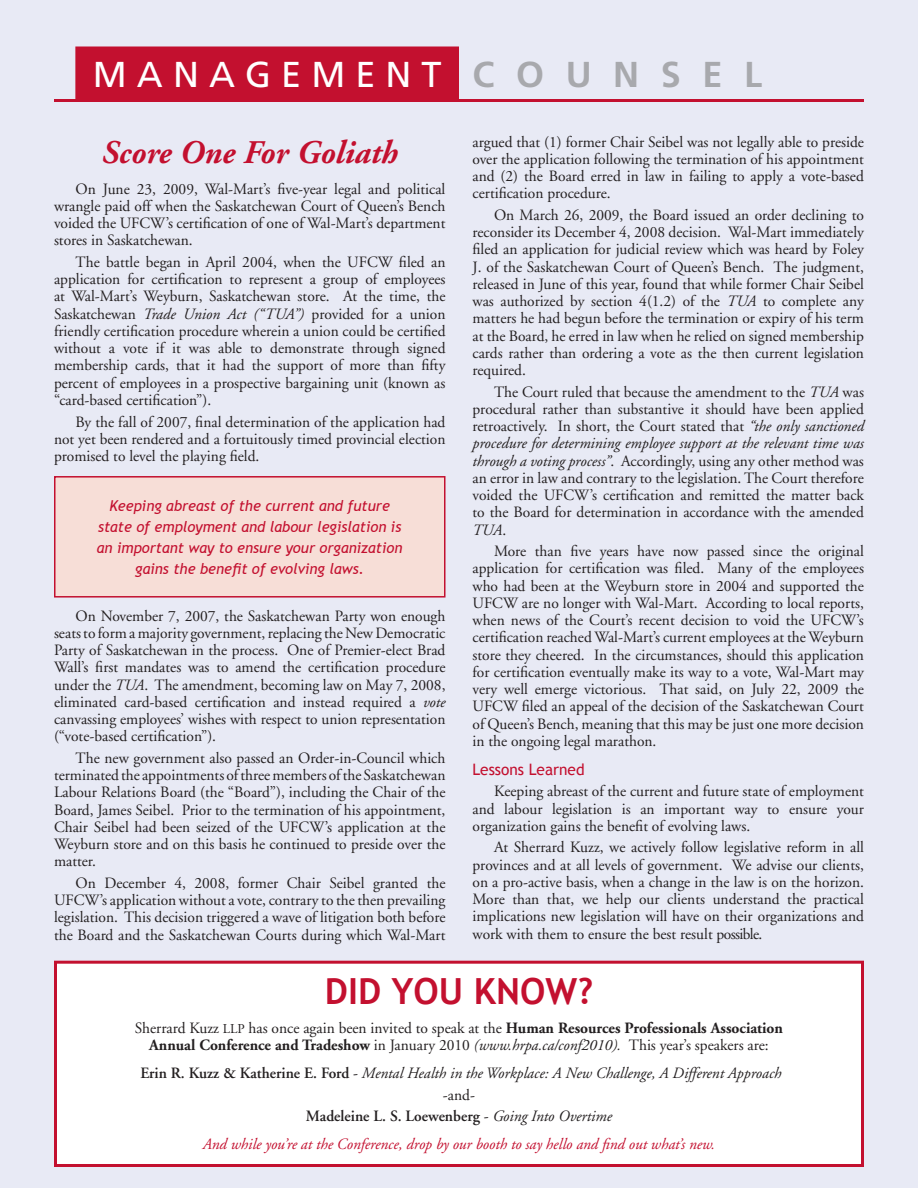
<style>
.page{position:relative;width:918px;height:1188px;background:#e8eaf5}
.page>*{position:absolute;margin:0;border:0;box-sizing:border-box;transform-origin:0 0}
.t1{font:36px "Frutiger";letter-spacing:.28em;color:#fff}
.t2{font:700 36px "Trebuchet MS";color:#c3102f}
.Main_Text{font:italic 700 33px "Adobe Garamond";color:#c3102f}
.Main_Text-2{font:15.75px/17.2px "Adobe Garamond";color:#231f20;text-align:justify}
.Main_Text-3{font:italic 15.75px "Adobe Garamond";color:#231f20}
.Main_Text-4{font:italic 15.75px "Adobe Garamond";color:#c3102f}
.Main_Text-5{font:600 15.75px "Adobe Garamond";color:#231f20}
.Red_Subheading_Text{font:15.75px "Trebuchet MS";color:#c3102f}
.Red_Subheading_Text-2{font:italic 15px/21px "Trebuchet MS";color:#c3102f;text-align:center}
.s1{font-weight:700;color:#a8a9ad}
.s2{font-style:italic}
.s3{font-size:13.5px}
.s4{font-weight:700}
.s5{font-weight:600;font-style:normal}
.s6{font-style:normal}
.s7{font-weight:400}
.s8{font-weight:400;font-style:italic}
</style>
<div class="page">
<div style="left:75px;top:46px;width:384px;height:54px;background:#c3102f;border:3px solid #c3102f"></div>
<hr style="left:54px;top:99px;width:810px;height:3px;background:#c3102f">
<div style="left:55px;top:477px;width:390px;height:120px;background:#f7ded7"></div>
<div style="left:54px;top:476px;width:392px;height:122px;border:2px solid #c3102f"></div>
<div style="left:56px;top:962px;width:806px;height:203px;background:#fff"></div>
<div style="left:54px;top:961px;width:810px;height:206px;border:3px solid #c3102f"></div>
<p class="t1" style="left:93px;top:53px;width:671px">MANAGEMENT <span class="s1">C O U N S E L</span></p>
<p class="Main_Text" style="left:102px;top:134px;width:297px">Score One For Goliath</p>
<p class="Main_Text-2" style="left:54px;top:180px;width:393px;text-indent:22px">On June 23, 2009, Wal-Mart’s five-year legal and political wrangle paid off when the Saskatchewan Court of Queen’s Bench voided the UFCW’s certification of one of Wal-Mart’s department stores in Saskatchewan.</p>
<p class="Main_Text-2" style="left:54px;top:254px;width:393px;text-indent:22px">The battle began in April 2004, when the UFCW filed an application for certification to represent a group of employees at Wal-Mart’s Weyburn, Saskatchewan store. At the time, the Saskatchewan <span class="s2">Trade Union Act (“TUA”)</span> provided for a union friendly certification procedure wherein a union could be certified without a vote if it was able to demonstrate through signed membership cards, that it had the support of more than fifty percent of employees in a prospective bargaining unit (known as “card-based certification”).</p>
<p class="Main_Text-2" style="left:54px;top:413px;width:393px;text-indent:22px">By the fall of 2007, final determination of the application had not yet been rendered and a fortuitously timed provincial election promised to level the playing field.</p>
<p class="Red_Subheading_Text-2" style="left:97px;top:495px;width:307px">Keeping abreast of the current and future state of employment and labour legislation is an important way to ensure your organization gains the benefit of evolving laws.</p>
<p class="Main_Text-2" style="left:54px;top:607px;width:393px;text-indent:22px">On November 7, 2007, the Saskatchewan Party won enough seats to form a majority government, replacing the New Democratic Party of Saskatchewan in the process. One of Premier-elect Brad Wall’s first mandates was to amend the certification procedure under the <span class="s2">TUA</span>. The amendment, becoming law on May 7, 2008, eliminated card-based certification and instead required a <span class="s2">vote </span>canvassing employees’ wishes with respect to union representation (“vote-based certification”).</p>
<p class="Main_Text-2" style="left:54px;top:750px;width:393px;text-indent:22px">The new government also passed an Order-in-Council which terminated the appointments of three members of the Saskatchewan Labour Relations Board (the “Board”), including the Chair of the Board, James Seibel. Prior to the termination of his appointment, Chair Seibel had been seized of the UFCW’s application at the Weyburn store and on this basis he continued to preside over the matter.</p>
<p class="Main_Text-2" style="left:54px;top:875px;width:393px;text-indent:22px">On December 4, 2008, former Chair Seibel granted the UFCW’s application without a vote, contrary to the then prevailing legislation. This decision triggered a wave of litigation both before the Board and the Saskatchewan Courts during which Wal-Mart</p>
<p class="Main_Text-2" style="left:472px;top:133px;width:393px">argued that (1) former Chair Seibel was not legally able to preside over the application following the termination of his appointment and (2) the Board erred in law in failing to apply a vote-based certification procedure.</p>
<p class="Main_Text-2" style="left:472px;top:207px;width:393px;text-indent:22px">On March 26, 2009, the Board issued an order declining to reconsider its December 4, 2008 decision. Wal-Mart immediately filed an application for judicial review which was heard by Foley J. of the Saskatchewan Court of Queen’s Bench. The judgment, released in June of this year, found that while former Chair Seibel was authorized by section 4(1.2) of the <span class="s2">TUA</span> to complete any matters he had begun before the termination or expiry of his term at the Board, he erred in law when he relied on signed membership cards rather than ordering a vote as the then current legislation required.</p>
<p class="Main_Text-2" style="left:472px;top:383px;width:393px;text-indent:22px">The Court ruled that because the amendment to the <span class="s2">TUA</span> was procedural rather than substantive it should have been applied retroactively. In short, the Court stated that <span class="s2">“the only sanctioned procedure for determining employee support at the relevant time was through a voting process”</span>. Accordingly, using any other method was an error in law and contrary to the legislation. The Court therefore voided the UFCW’s certification and remitted the matter back to the Board for determination in accordance with the amended <span class="s2">TUA</span>.</p>
<p class="Main_Text-2" style="left:472px;top:543px;width:393px;text-indent:22px">More than five years have now passed since the original application for certification was filed. Many of the employees who had been at the Weyburn store in 2004 and supported the UFCW are no longer with Wal-Mart. According to local reports, when news of the Court’s recent decision to void the UFCW’s certification reached Wal-Mart’s current employees at the Weyburn store they cheered. In the circumstances, should this application for certification eventually make its way to a vote, Wal-Mart may very well emerge victorious. That said, on July 22, 2009 the UFCW filed an appeal of the decision of the Saskatchewan Court of Queen’s Bench, meaning that this may be just one more decision in the ongoing legal marathon.</p>
<p class="Red_Subheading_Text" style="left:472px;top:760px;width:114px">Lessons Learned</p>
<p class="Main_Text-2" style="left:472px;top:783px;width:393px;text-indent:22px">Keeping abreast of the current and future state of employment and labour legislation is an important way to ensure your organization gains the benefit of evolving laws.</p>
<p class="Main_Text-2" style="left:472px;top:839px;width:393px;text-indent:22px">At Sherrard Kuzz, we actively follow legislative reform in all provinces and at all levels of government. We advise our clients, on a pro-active basis, when a change in the law is on the horizon.<br>More than that, we help our clients understand the practical implications new legislation will have on their organizations and work with them to ensure the best result possible.</p>
<p class="t2" style="left:325px;top:968px;width:270px">DID YOU KNOW?</p>
<p class="Main_Text-2" style="left:135px;top:1020px;width:650px;text-align:center">Sherrard Kuzz <span class="s3">LLP</span> has once again been invited to speak at the <span class="s4">Human Resources Professionals Association<br>Annual Conference and Tradeshow</span> in January 2010 <span class="s2">(www.hrpa.ca/conf2010).</span> This year’s speakers are:</p>
<p class="Main_Text-3" style="left:140px;top:1065px;width:643px"><span class="s5">Erin R. Kuzz &amp; Katherine E. Ford</span> <span class="s6">-</span> Mental Health in the Workplace: A New Challenge, A Different Approach</p>
<p class="Main_Text-2" style="left:443px;top:1087px;width:34px">-and-</p>
<p class="Main_Text-5" style="left:306px;top:1108px;width:308px">Madeleine L. S. Loewenberg <span class="s7">-</span> <span class="s8">Going Into Overtime</span></p>
<p class="Main_Text-4" style="left:203px;top:1136px;width:514px">And while you’re at the Conference, drop by our booth to say hello and find out what’s new.</p>
</div>
